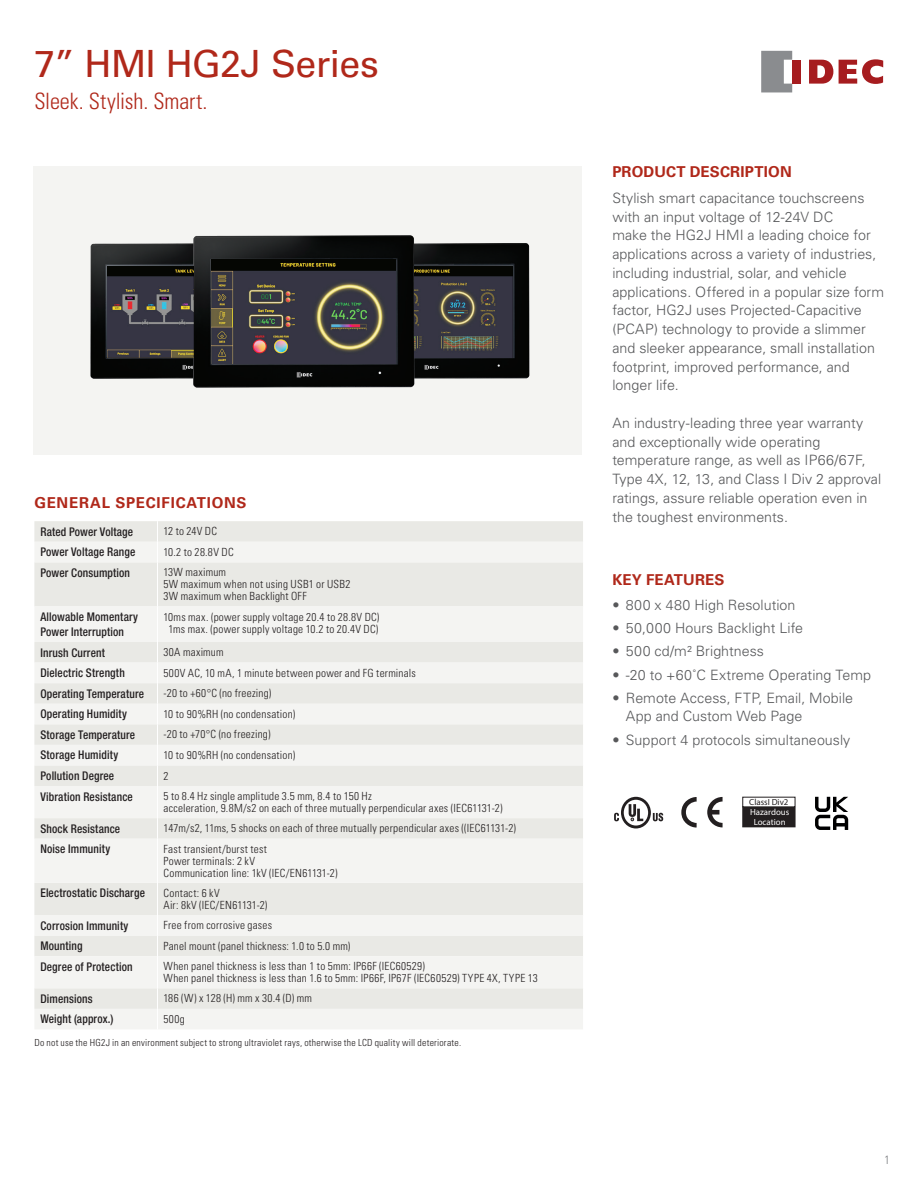
<style>
.page{position:relative;width:918px;height:1188px;background:#fff}
.page>*{position:absolute;margin:0;border:0;box-sizing:border-box;transform-origin:0 0}
.t1{font:37.5px "Univers LT Std";letter-spacing:-.02em;color:#b0281a}
.t2{font:300 condensed 22.5px "Univers LT Std";letter-spacing:-.005em;color:#b0281a}
.t3{font:700 15px "Univers LT Std";letter-spacing:.015em;color:#b0281a}
.t4{font:700 15px "Univers LT Std";letter-spacing:.05em;color:#b0281a}
.t5{font:300 14.25px/18.8px "Univers LT Std";color:#57585a}
.t6{font:500 condensed 12px/15px "Helvetica Neue LT Std";letter-spacing:.015em;color:#231f20;scale:.95 1}
.t7{font:300 condensed 12px "Univers LT Std";color:#787a7d}
.t8{font:300 condensed 11.25px/12px "Univers LT Std";letter-spacing:.02em;color:#231f20}
.t9{font:300 condensed 9.75px "Univers LT Std";letter-spacing:.025em;color:#231f20}
.t10{font:8.85px/10.6px "Myriad Pro";color:#fff;text-align:center}
.t11{font:8.85px "Myriad Pro";color:#231f20}
</style>
<div class="page">
<div style="left:33px;top:166px;width:549px;height:289px;background:#f4f4f2"></div>
<svg style="left:742px;top:797px;width:53px;height:31px"></svg>
<div style="left:743px;top:807px;width:52px;height:20px;background:#231f20"></div>
<img style="left:414px;top:243px;width:115px;height:136px">
<img style="left:90px;top:243px;width:103px;height:136px">
<img style="left:193px;top:235px;width:221px;height:153px">
<svg style="left:211px;top:260px;width:185px;height:104px;background:#444241"></svg>
<svg style="left:414px;top:266px;width:98px;height:92px;background:#3d3c3f"></svg>
<svg style="left:107px;top:266px;width:86px;height:91px;background:#3e3c42"></svg>
<svg style="left:815px;top:797px;width:33px;height:33px"></svg>
<svg style="left:761px;top:51px;width:31px;height:41px"></svg>
<svg style="left:809px;top:60px;width:24px;height:24px"></svg>
<div style="left:792px;top:60px;width:9px;height:24px;background:#a61c1f"></div>
<svg style="left:839px;top:59px;width:44px;height:25px"></svg>
<svg style="left:681px;top:797px;width:16px;height:31px"></svg>
<svg style="left:707px;top:797px;width:16px;height:30px"></svg>
<svg style="left:614px;top:797px;width:49px;height:31px"></svg>
<div style="left:34px;top:521px;width:549px;height:21px;background:#e9e9e5"></div>
<svg style="left:34px;top:542px;width:549px;height:487px;fill:#f4f4f2"></svg>
<svg style="left:157px;top:521px;width:1px;height:41px"></svg>
<hr style="left:157px;top:562px;width:1px;height:44px;background:#fff">
<hr style="left:157px;top:606px;width:1px;height:36px;background:#fff">
<svg style="left:157px;top:642px;width:1px;height:144px"></svg>
<hr style="left:157px;top:786px;width:1px;height:32px;background:#fff">
<svg style="left:157px;top:818px;width:1px;height:21px"></svg>
<hr style="left:157px;top:839px;width:1px;height:44px;background:#fff">
<hr style="left:157px;top:883px;width:1px;height:32px;background:#fff">
<svg style="left:157px;top:915px;width:1px;height:41px"></svg>
<hr style="left:157px;top:956px;width:1px;height:32px;background:#fff">
<svg style="left:157px;top:988px;width:1px;height:41px"></svg>
<h1 class="t1" style="left:34px;top:41px;width:346px">7” HMI HG2J Series</h1>
<h2 class="t2" style="left:34px;top:88px;width:175px">Sleek. Stylish. Smart.</h2>
<h3 class="t4" style="left:34px;top:494px;width:214px">GENERAL SPECIFICATIONS</h3>
<p class="t6" style="left:40px;top:524px;width:99px">Rated Power Voltage</p>
<p class="t8" style="left:164px;top:525px;width:55px">12 to 24V DC</p>
<p class="t6" style="left:40px;top:544px;width:102px">Power Voltage Range</p>
<p class="t8" style="left:164px;top:546px;width:72px">10.2 to 28.8V DC</p>
<p class="t6" style="left:40px;top:565px;width:96px">Power Consumption</p>
<p class="t8" style="left:164px;top:567px;width:188px">13W maximum<br>5W maximum when not using USB1 or USB2<br>3W maximum when Backlight OFF</p>
<p class="t6" style="left:40px;top:609px;width:104px">Allowable Momentary<br>Power Interruption</p>
<p class="t8" style="left:164px;top:611px;width:217px;text-align:center">10ms max. (power supply voltage 20.4 to 28.8V DC)<br>1ms max. (power supply voltage 10.2 to 20.4V DC)</p>
<p class="t6" style="left:40px;top:645px;width:69px">Inrush Current</p>
<p class="t8" style="left:164px;top:646px;width:62px">30A maximum</p>
<p class="t6" style="left:40px;top:665px;width:90px">Dielectric Strength</p>
<p class="t8" style="left:164px;top:667px;width:254px">500V AC, 10 mA, 1 minute between power and FG terminals</p>
<p class="t6" style="left:40px;top:686px;width:111px">Operating Temperature</p>
<p class="t8" style="left:164px;top:687px;width:109px">-20 to +60°C (no freezing)</p>
<p class="t6" style="left:40px;top:706px;width:93px">Operating Humidity</p>
<p class="t8" style="left:164px;top:708px;width:133px">10 to 90%RH (no condensation)</p>
<p class="t6" style="left:40px;top:727px;width:101px">Storage Temperature</p>
<p class="t8" style="left:164px;top:729px;width:108px">-20 to +70°C (no freezing)</p>
<p class="t6" style="left:40px;top:748px;width:83px">Storage Humidity</p>
<p class="t8" style="left:164px;top:749px;width:133px">10 to 90%RH (no condensation)</p>
<p class="t6" style="left:40px;top:768px;width:79px">Pollution Degree</p>
<p class="t8" style="left:164px;top:770px;width:6px">2</p>
<p class="t6" style="left:40px;top:789px;width:99px">Vibration Resistance</p>
<p class="t8" style="left:164px;top:790px;width:341px">5 to 8.4 Hz single amplitude 3.5 mm, 8.4 to 150 Hz<br>acceleration, 9.8M/s2 on each of three mutually perpendicular axes (IEC61131-2)</p>
<p class="t6" style="left:40px;top:821px;width:86px">Shock Resistance</p>
<p class="t8" style="left:164px;top:822px;width:354px">147m/s2, 11ms, 5 shocks on each of three mutually perpendicular axes ((IEC61131-2)</p>
<p class="t6" style="left:40px;top:841px;width:75px">Noise Immunity</p>
<p class="t8" style="left:164px;top:843px;width:175px">Fast transient/burst test<br>Power terminals: 2 kV<br>Communication line: 1kV (IEC/EN61131-2)</p>
<p class="t6" style="left:40px;top:886px;width:112px">Electrostatic Discharge</p>
<p class="t8" style="left:164px;top:887px;width:105px">Contact: 6 kV<br>Air: 8kV (IEC/EN61131-2)</p>
<p class="t6" style="left:40px;top:918px;width:94px">Corrosion Immunity</p>
<p class="t8" style="left:164px;top:919px;width:110px">Free from corrosive gases</p>
<p class="t6" style="left:40px;top:938px;width:46px">Mounting</p>
<p class="t8" style="left:164px;top:940px;width:188px">Panel mount (panel thickness: 1.0 to 5.0 mm)</p>
<p class="t6" style="left:40px;top:959px;width:99px">Degree of Protection</p>
<p class="t8" style="left:164px;top:960px;width:376px">When panel thickness is less than 1 to 5mm: IP66F (IEC60529)<br>When panel thickness is less than 1.6 to 5mm: IP66F, IP67F (IEC60529) TYPE 4X, TYPE 13</p>
<p class="t6" style="left:40px;top:991px;width:56px">Dimensions</p>
<p class="t8" style="left:164px;top:992px;width:150px">186 (W) x 128 (H) mm x 30.4 (D) mm</p>
<p class="t6" style="left:40px;top:1012px;width:78px">Weight (approx.)</p>
<p class="t8" style="left:164px;top:1013px;width:23px">500g</p>
<p class="t9" style="left:34px;top:1037px;width:428px">Do not use the HG2J in an environment subject to strong ultraviolet rays, otherwise the LCD quality will deteriorate.</p>
<h3 class="t3" style="left:612px;top:163px;width:181px">PRODUCT DESCRIPTION</h3>
<p class="t5" style="left:612px;top:188px;width:273px">Stylish smart capacitance touchscreens with an input voltage of 12-24V DC<br>make the HG2J HMI a leading choice for applications across a variety of industries, including industrial, solar, and vehicle applications. Offered in a popular size form factor, HG2J uses Projected-Capacitive (PCAP) technology to provide a slimmer and sleeker appearance, small installation footprint, improved performance, and longer life.</p>
<p class="t5" style="left:612px;top:413px;width:270px">An industry-leading three year warranty and exceptionally wide operating temperature range, as well as IP66/67F, Type 4X, 12, 13, and Class I Div 2 approval ratings, assure reliable operation even in the toughest environments.</p>
<h3 class="t3" style="left:612px;top:571px;width:114px">KEY FEATURES</h3>
<p class="t5" style="left:612px;top:595px;width:185px">• 800 x 480 High Resolution</p>
<p class="t5" style="left:612px;top:619px;width:192px">• 50,000 Hours Backlight Life</p>
<p class="t5" style="left:612px;top:642px;width:153px">• 500 cd/m² Brightness</p>
<p class="t5" style="left:612px;top:665px;width:260px">• -20 to +60˚C Extreme Operating Temp</p>
<p class="t5" style="left:626px;top:689px;width:229px;line-height:18px;text-indent:-13px">• Remote Access, FTP, Email, Mobile<br>App and Custom Web Page</p>
<p class="t5" style="left:612px;top:730px;width:240px">• Support 4 protocols simultaneously</p>
<p class="t11" style="left:749px;top:797px;width:41px">ClassI Div2</p>
<p class="t10" style="left:750px;top:806px;width:41px">Hazardous<br>Location</p>
<p class="t7" style="left:885px;top:1153px;width:7px">1</p>
</div>
